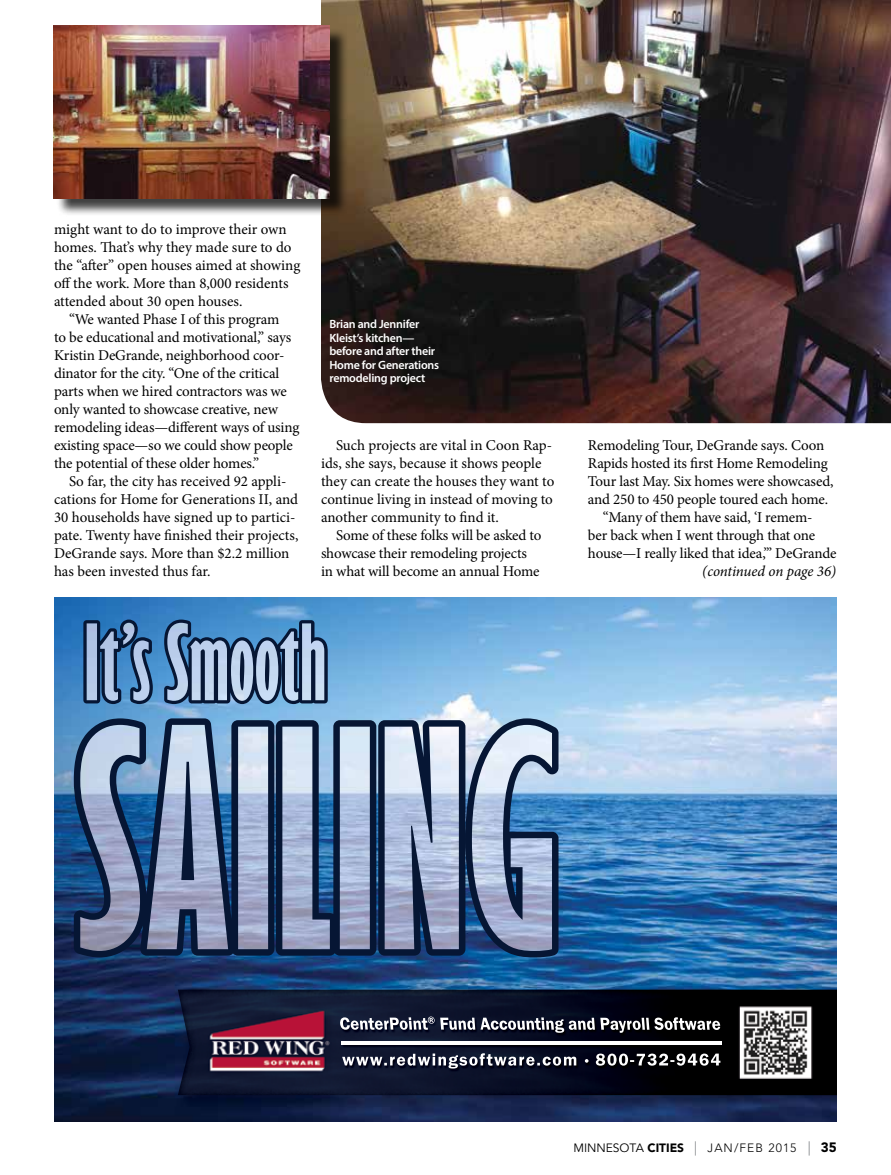
<style>
.page{position:relative;width:891px;height:1175px;background:#fff}
.page>*{position:absolute;margin:0;border:0;box-sizing:border-box;transform-origin:0 0}
.t1{font:15px/18px "Minion Pro";letter-spacing:-.01em;color:#000}
.t2{font:italic 15px "Minion Pro";letter-spacing:-.01em;color:#000}
.t3{font:600 12px/13.5px "Myriad Pro";letter-spacing:-.02em;color:#fff}
.t4{font:300 12px "Avenir LT Std";letter-spacing:.09em;color:#000}
.s1{font-weight:400}
.s2{font-weight:900}
.s3{font-family:"Minion Pro";font-weight:400;font-size:14.25px;color:#939598}
.s4{font-weight:900;font-size:13.5px}
</style>
<div class="page">
<img style="left:321px;top:0;width:570px;height:423px">
<div style="left:56px;top:28px;width:292px;height:189px;background:#000;opacity:.75"></div>
<img style="left:54px;top:26px;width:275px;height:172px">
<img style="left:54px;top:597px;width:783px;height:524px">
<img style="left:74px;top:718px;width:485px;height:239px">
<img style="left:164px;top:620px;width:164px;height:84px">
<img style="left:178px;top:989px;width:659px;height:106px">
<img style="left:342px;top:1041px;width:379px;height:3px">
<p class="t1" style="left:54px;top:220px;width:248px">might want to do to improve their own homes. That’s why they made sure to do the “after” open houses aimed at showing off the work. More than 8,000 residents attended about 30 open houses.</p>
<p class="t1" style="left:54px;top:310px;width:247px;text-indent:15px">“We wanted Phase I of this program<br>to be educational and motivational,” says Kristin DeGrande, neighborhood coor&shy;dinator for the city. “One of the critical parts when we hired contractors was we only wanted to showcase creative, new remodeling ideas—different ways of using existing space—so we could show people the potential of these older homes.”</p>
<p class="t1" style="left:54px;top:472px;width:246px;text-indent:15px">So far, the city has received 92 appli&shy;cations for Home for Generations II, and 30 households have signed up to partici&shy;pate. Twenty have finished their projects, DeGrande says. More than $2.2 million has been invested thus far.</p>
<p class="t3" style="left:329px;top:317px;width:111px">Brian and Jennifer<br>Kleist’s kitchen— before and after their<br>Home for Generations remodeling project</p>
<p class="t1" style="left:321px;top:436px;width:235px;text-indent:15px">Such projects are vital in Coon Rap&shy;ids, she says, because it shows people they can create the houses they want to continue living in instead of moving to another community to find it.</p>
<p class="t1" style="left:321px;top:526px;width:222px;text-indent:15px">Some of these folks will be asked to showcase their remodeling projects in what will become an annual Home</p>
<p class="t1" style="left:588px;top:436px;width:238px">Remodeling Tour, DeGrande says. Coon</p>
<p class="t1" style="left:588px;top:454px;width:241px">Rapids hosted its first Home Remodeling</p>
<p class="t1" style="left:588px;top:472px;width:247px">Tour last May. Six homes were showcased,</p>
<p class="t1" style="left:588px;top:490px;width:242px">and 250 to 450 people toured each home.</p>
<p class="t1" style="left:603px;top:508px;width:211px">“Many of them have said, ‘I remem-</p>
<p class="t1" style="left:588px;top:526px;width:229px">ber back when I went through that one</p>
<p class="t1" style="left:588px;top:544px;width:250px">house—I really liked that idea,’” DeGrande</p>
<p class="t2" style="left:702px;top:561px;width:135px">(continued on page 36)</p>
<p class="t4" style="left:573px;top:1141px;width:265px"><span class="s1">MINNESOTA</span> <span class="s2">CITIES</span> <span class="s3">|</span> JAN/FEB 2015 <span class="s3">|</span> <span class="s4">35</span></p>
</div>
